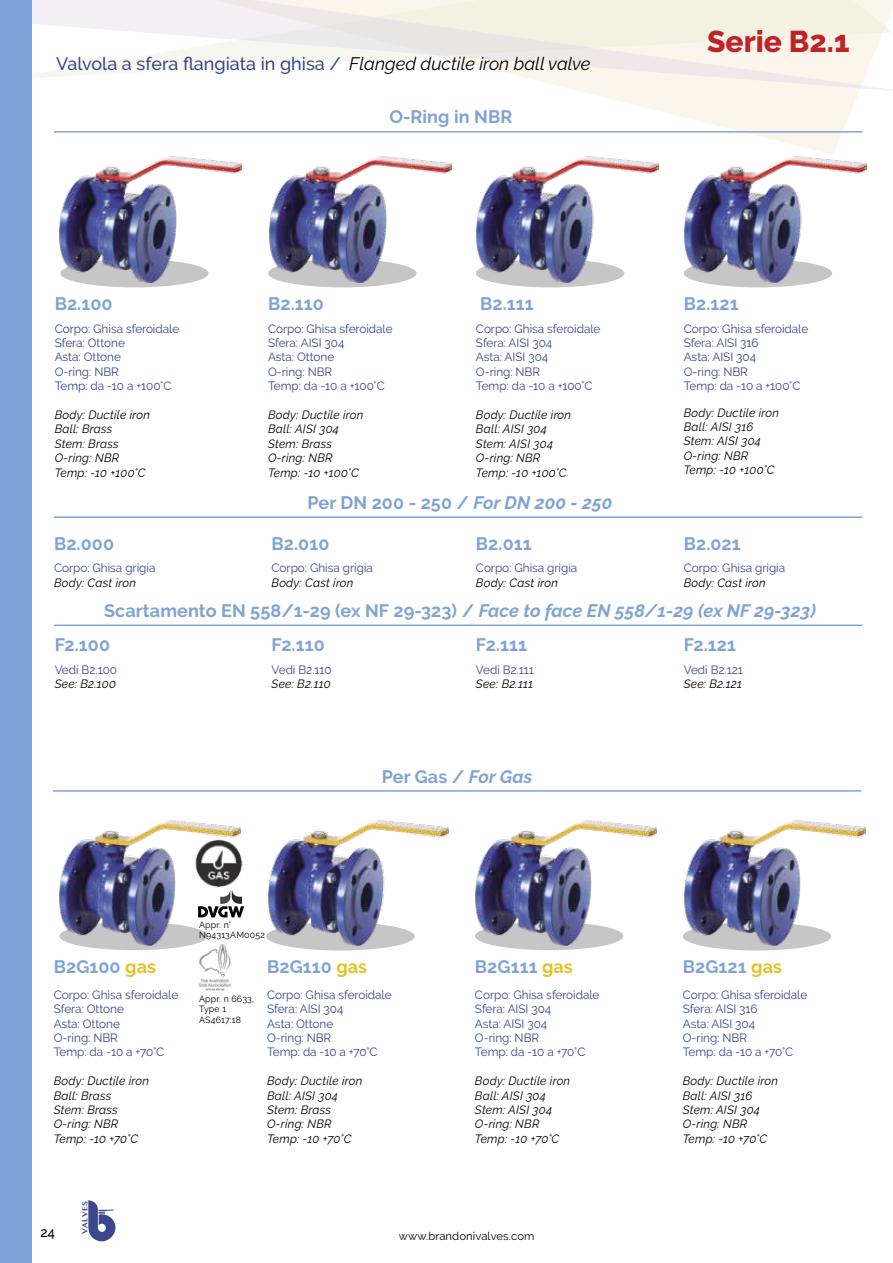
<style>
.page{position:relative;width:893px;height:1263px;background:#fff}
.page>*{position:absolute;margin:0;border:0;box-sizing:border-box;transform-origin:0 0}
.t1{font:800 30px "Raleway";color:#c02327}
.t2{font:700 18px "Raleway";letter-spacing:.005em;color:#7ea4d6}
.t3{font:500 18px "Raleway";color:#3a478c}
.t4{font:500 13.5px "Raleway";color:#000}
.t5{font:12px/14.4px "Raleway";color:#3a478c}
.t6{font:italic 12px/14.4px "Raleway";letter-spacing:.02em;color:#000}
.t7{font:11.25px "Raleway";letter-spacing:.01em;color:#000}
.t8{font:9px/10.8px "Raleway";letter-spacing:.02em;color:#000}
.t9{font:700 7.8px "Lao MN";color:#3a478b}
.s1{font-weight:400;font-style:italic;color:#000}
.s2{font-style:italic}
.s3{color:#e7c01f}
</style>
<div class="page">
<svg style="left:585px;top:92px;width:278px;height:62px;fill:#fcf7f0"></svg>
<svg style="left:32px;top:0;width:861px;height:92px"></svg>
<svg style="left:165px;top:0;width:697px;height:88px"></svg>
<svg style="left:239px;top:0;width:647px;height:56px;background:#f3efe6"></svg>
<svg style="left:88px;top:1200px;width:27px;height:41px"></svg>
<div style="left:0;top:0;width:32px;height:1263px;background:#7ea4d6"></div>
<div style="left:684px;top:259px;width:148px;height:28px;background:#c6c6c6;border-radius:50%"></div>
<div style="left:60px;top:259px;width:149px;height:28px;background:#c6c6c6;border-radius:50%"></div>
<hr style="left:54px;top:131px;width:808px;height:2px;background:#7ea4d6">
<div style="left:268px;top:259px;width:148px;height:28px;background:#c6c6c6;border-radius:50%"></div>
<div style="left:476px;top:259px;width:148px;height:28px;background:#c6c6c6;border-radius:50%"></div>
<div style="left:266px;top:922px;width:149px;height:28px;background:#c6c6c6;border-radius:50%"></div>
<hr style="left:53px;top:790px;width:808px;height:2px;background:#7ea4d6">
<div style="left:59px;top:922px;width:149px;height:28px;background:#c6c6c6;border-radius:50%"></div>
<div style="left:475px;top:922px;width:148px;height:28px;background:#c6c6c6;border-radius:50%"></div>
<div style="left:683px;top:922px;width:148px;height:28px;background:#c6c6c6;border-radius:50%"></div>
<img style="left:60px;top:157px;width:182px;height:126px">
<img style="left:270px;top:157px;width:182px;height:126px">
<img style="left:476px;top:157px;width:182px;height:126px">
<img style="left:684px;top:157px;width:182px;height:126px">
<img style="left:59px;top:821px;width:181px;height:124px">
<img style="left:268px;top:821px;width:181px;height:124px">
<img style="left:476px;top:821px;width:181px;height:124px">
<img style="left:684px;top:821px;width:181px;height:124px">
<hr style="left:54px;top:516px;width:808px;height:2px;background:#7ea4d6">
<hr style="left:54px;top:624px;width:808px;height:2px;background:#7ea4d6">
<img style="left:185px;top:830px;width:58px;height:67px">
<img style="left:199px;top:944px;width:36px;height:47px">
<svg style="left:198px;top:890px;width:46px;height:27px"></svg>
<h2 class="t3" style="left:56px;top:54px;width:536px">Valvola a sfera flangiata in ghisa / <span class="s1">Flanged ductile iron ball valve</span></h2>
<h2 class="t2" style="left:389px;top:107px;width:125px">O-Ring in NBR</h2>
<h1 class="t1" style="left:707px;top:25px;width:144px">Serie B2.1</h1>
<h2 class="t2" style="left:55px;top:293px;width:59px">B2.100</h2>
<h2 class="t2" style="left:268px;top:293px;width:57px">B2.110</h2>
<h2 class="t2" style="left:480px;top:293px;width:55px">B2.111</h2>
<h2 class="t2" style="left:684px;top:293px;width:56px">B2.121</h2>
<p class="t5" style="left:268px;top:321px;width:126px">Corpo: Ghisa sferoidale<br>Sfera: AISI 304<br>Asta: Ottone<br>O-ring: NBR<br>Temp: da -10 a +100°C</p>
<p class="t6" style="left:268px;top:407px;width:97px">Body: Ductile iron<br>Ball: AISI 304<br>Stem: Brass<br>O-ring: NBR<br>Temp: -10 +100°C</p>
<p class="t5" style="left:55px;top:321px;width:126px">Corpo: Ghisa sferoidale<br>Sfera: Ottone<br>Asta: Ottone<br>O-ring: NBR<br>Temp: da -10 a +100°C</p>
<p class="t6" style="left:55px;top:407px;width:97px">Body: Ductile iron<br>Ball: Brass<br>Stem: Brass<br>O-ring: NBR<br>Temp: -10 +100°C</p>
<p class="t5" style="left:476px;top:321px;width:126px">Corpo: Ghisa sferoidale<br>Sfera: AISI 304<br>Asta: AISI 304<br>O-ring: NBR<br>Temp: da -10 a +100°C</p>
<p class="t6" style="left:476px;top:407px;width:97px">Body: Ductile iron<br>Ball: AISI 304<br>Stem: AISI 304<br>O-ring: NBR<br>Temp: -10 +100°C</p>
<p class="t5" style="left:684px;top:321px;width:126px">Corpo: Ghisa sferoidale<br>Sfera: AISI 316<br>Asta: AISI 304<br>O-ring: NBR<br>Temp: da -10 a +100°C</p>
<p class="t6" style="left:684px;top:405px;width:97px">Body: Ductile iron<br>Ball: AISI 316<br>Stem: AISI 304<br>O-ring: NBR<br>Temp: -10 +100°C</p>
<h2 class="t2" style="left:54px;top:533px;width:62px">B2.000</h2>
<p class="t5" style="left:54px;top:561px;width:103px">Corpo: Ghisa grigia</p>
<p class="t6" style="left:54px;top:575px;width:83px">Body: Cast iron</p>
<h2 class="t2" style="left:307px;top:492px;width:307px">Per DN 200 - 250 / <span class="s2">For DN 200 - 250</span></h2>
<h2 class="t2" style="left:272px;top:533px;width:59px">B2.010</h2>
<p class="t5" style="left:272px;top:561px;width:103px">Corpo: Ghisa grigia</p>
<p class="t6" style="left:272px;top:575px;width:83px">Body: Cast iron</p>
<h2 class="t2" style="left:476px;top:533px;width:57px">B2.011</h2>
<p class="t5" style="left:476px;top:561px;width:103px">Corpo: Ghisa grigia</p>
<p class="t6" style="left:476px;top:575px;width:83px">Body: Cast iron</p>
<h2 class="t2" style="left:684px;top:533px;width:58px">B2.021</h2>
<p class="t5" style="left:684px;top:561px;width:103px">Corpo: Ghisa grigia</p>
<p class="t6" style="left:684px;top:575px;width:83px">Body: Cast iron</p>
<h2 class="t2" style="left:104px;top:600px;width:713px">Scartamento EN 558/1-29 (ex NF 29-323) / <span class="s2">Face to face EN 558/1-29 (ex NF 29-323)</span></h2>
<h2 class="t2" style="left:55px;top:634px;width:57px">F2.100</h2>
<p class="t5" style="left:55px;top:662px;width:64px">Vedi B2.100</p>
<p class="t6" style="left:55px;top:677px;width:63px">See: B2.100</p>
<h2 class="t2" style="left:272px;top:634px;width:55px">F2.110</h2>
<p class="t5" style="left:272px;top:662px;width:62px">Vedi B2.110</p>
<p class="t6" style="left:272px;top:677px;width:61px">See: B2.110</p>
<h2 class="t2" style="left:476px;top:634px;width:53px">F2.111</h2>
<p class="t5" style="left:476px;top:662px;width:60px">Vedi B2.111</p>
<p class="t6" style="left:476px;top:677px;width:59px">See: B2.111</p>
<h2 class="t2" style="left:382px;top:766px;width:152px">Per Gas / <span class="s2">For Gas</span></h2>
<p class="t8" style="left:199px;top:919px;width:67px">Appr. n°<br>N94313AM0052</p>
<h2 class="t2" style="left:684px;top:634px;width:54px">F2.121</h2>
<p class="t5" style="left:684px;top:662px;width:61px">Vedi B2.121</p>
<p class="t6" style="left:684px;top:677px;width:60px">See: B2.121</p>
<h2 class="t2" style="left:54px;top:956px;width:104px">B2G100 <span class="s3">gas</span></h2>
<h2 class="t2" style="left:267px;top:956px;width:102px">B2G110 <span class="s3">gas</span></h2>
<h2 class="t2" style="left:475px;top:956px;width:99px">B2G111 <span class="s3">gas</span></h2>
<h2 class="t2" style="left:683px;top:956px;width:101px">B2G121 <span class="s3">gas</span></h2>
<p class="t5" style="left:267px;top:987px;width:126px">Corpo: Ghisa sferoidale<br>Sfera: AISI 304<br>Asta: Ottone<br>O-ring: NBR<br>Temp: da -10 a +70°C</p>
<p class="t6" style="left:267px;top:1074px;width:97px">Body: Ductile iron<br>Ball: AISI 304<br>Stem: Brass<br>O-ring: NBR<br>Temp: -10 +70°C</p>
<p class="t5" style="left:54px;top:987px;width:126px">Corpo: Ghisa sferoidale<br>Sfera: Ottone<br>Asta: Ottone<br>O-ring: NBR<br>Temp: da -10 a +70°C</p>
<p class="t6" style="left:54px;top:1074px;width:97px">Body: Ductile iron<br>Ball: Brass<br>Stem: Brass<br>O-ring: NBR<br>Temp: -10 +70°C</p>
<p class="t5" style="left:475px;top:987px;width:126px">Corpo: Ghisa sferoidale<br>Sfera: AISI 304<br>Asta: AISI 304<br>O-ring: NBR<br>Temp: da -10 a +70°C</p>
<p class="t6" style="left:475px;top:1074px;width:97px">Body: Ductile iron<br>Ball: AISI 304<br>Stem: AISI 304<br>O-ring: NBR<br>Temp: -10 +70°C</p>
<p class="t5" style="left:683px;top:987px;width:126px">Corpo: Ghisa sferoidale<br>Sfera: AISI 316<br>Asta: AISI 304<br>O-ring: NBR<br>Temp: da -10 a +70°C</p>
<p class="t6" style="left:683px;top:1074px;width:97px">Body: Ductile iron<br>Ball: AISI 316<br>Stem: AISI 304<br>O-ring: NBR<br>Temp: -10 +70°C</p>
<p class="t8" style="left:199px;top:993px;width:57px">Appr. n 6633,<br>Type 1<br>AS4617:18</p>
<p class="t4" style="left:40px;top:1225px;width:16px">24</p>
<p class="t9" style="left:80px;top:1233px;width:34px;rotate:-90deg">VALVES</p>
<p class="t7" style="left:399px;top:1229px;width:137px">www.brandonivalves.com</p>
</div>
